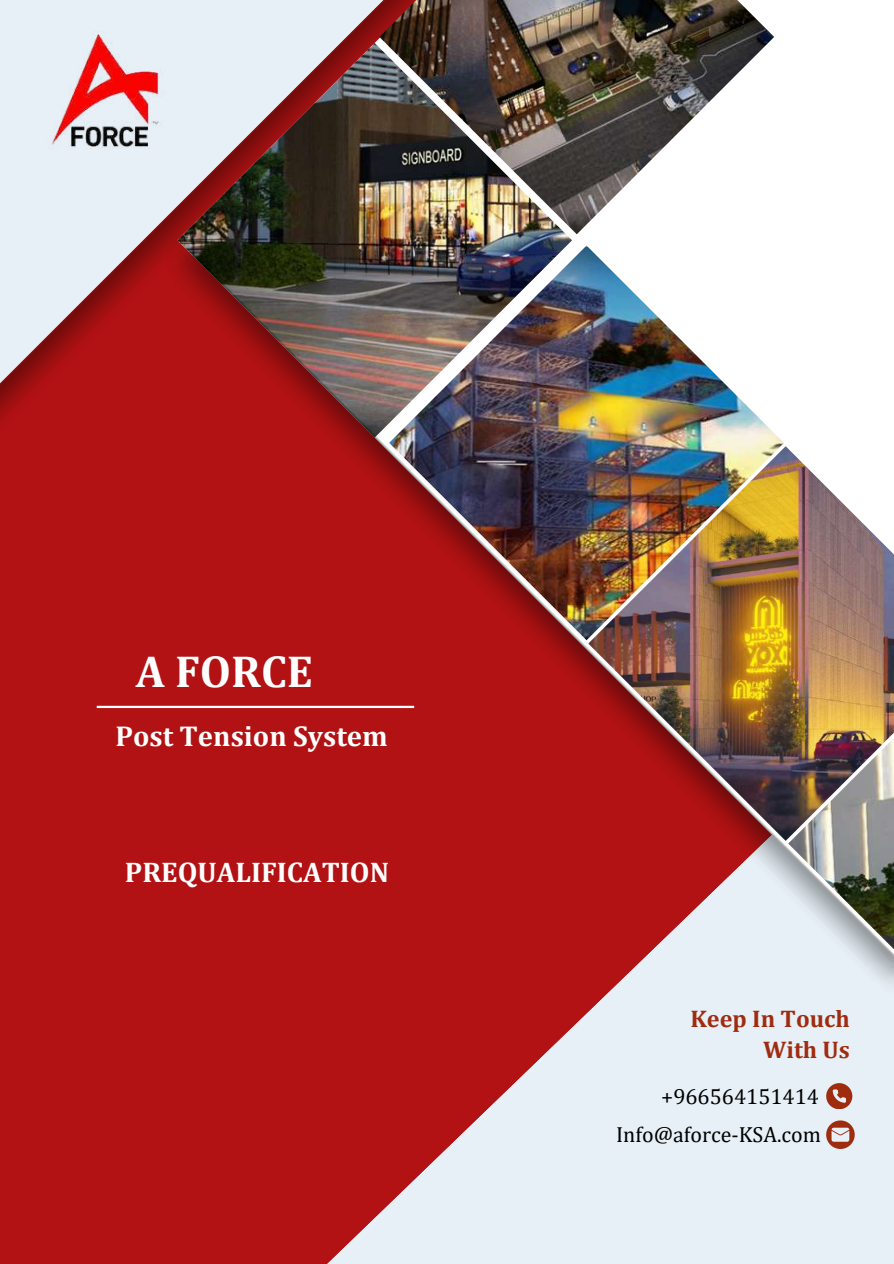
<style>
.page{position:relative;width:894px;height:1264px;background:#fff}
.page>*{position:absolute;margin:0;border:0;box-sizing:border-box;transform-origin:0 0}
.t1{font:700 45px "Cambria";color:#fff}
.t2{font:700 28.8px "Cambria";color:#fff}
.t3{font:700 28.5px "Cambria";color:#fff}
.t4{font:700 24.15px/30.5px "Cambria";color:#9f2c0f;text-align:right}
.t5{font:21.9px "Cambria";color:#000}
</style>
<div class="page">
<div style="left:0;top:0;width:893px;height:1263px;background:#b21213"></div>
<svg style="left:328px;top:1068px;width:565px;height:195px;fill:#e7f0f6"></svg>
<svg style="left:530px;top:0;width:363px;height:1068px;background:#f4f1f3"></svg>
<div style="left:788px;top:1014px;width:105px;height:105px;background:#e7f0f6"></div>
<img style="left:145px;top:232px;width:748px;height:782px">
<img style="left:0;top:0;width:446px;height:434px">
<img style="left:0;top:0;width:177px;height:211px">
<img style="left:379px;top:0;width:395px;height:234px">
<hr style="left:97px;top:705px;width:317px;height:3px;background:#fff">
<svg style="left:825px;top:1083px;width:26px;height:25px"></svg>
<svg style="left:825px;top:1120px;width:29px;height:28px"></svg>
<h1 class="t1" style="left:136px;top:644px;width:178px">A FORCE</h1>
<h2 class="t2" style="left:115px;top:718px;width:274px">Post Tension System</h2>
<h3 class="t3" style="left:125px;top:854px;width:266px">PREQUALIFICATION</h3>
<p class="t4" style="left:690px;top:1003px;width:161px">Keep In Touch<br>With Us</p>
<p class="t5" style="left:661px;top:1082px;width:159px">+966564151414</p>
<p class="t5" style="left:616px;top:1120px;width:206px">Info@aforce-KSA.com</p>
</div>
